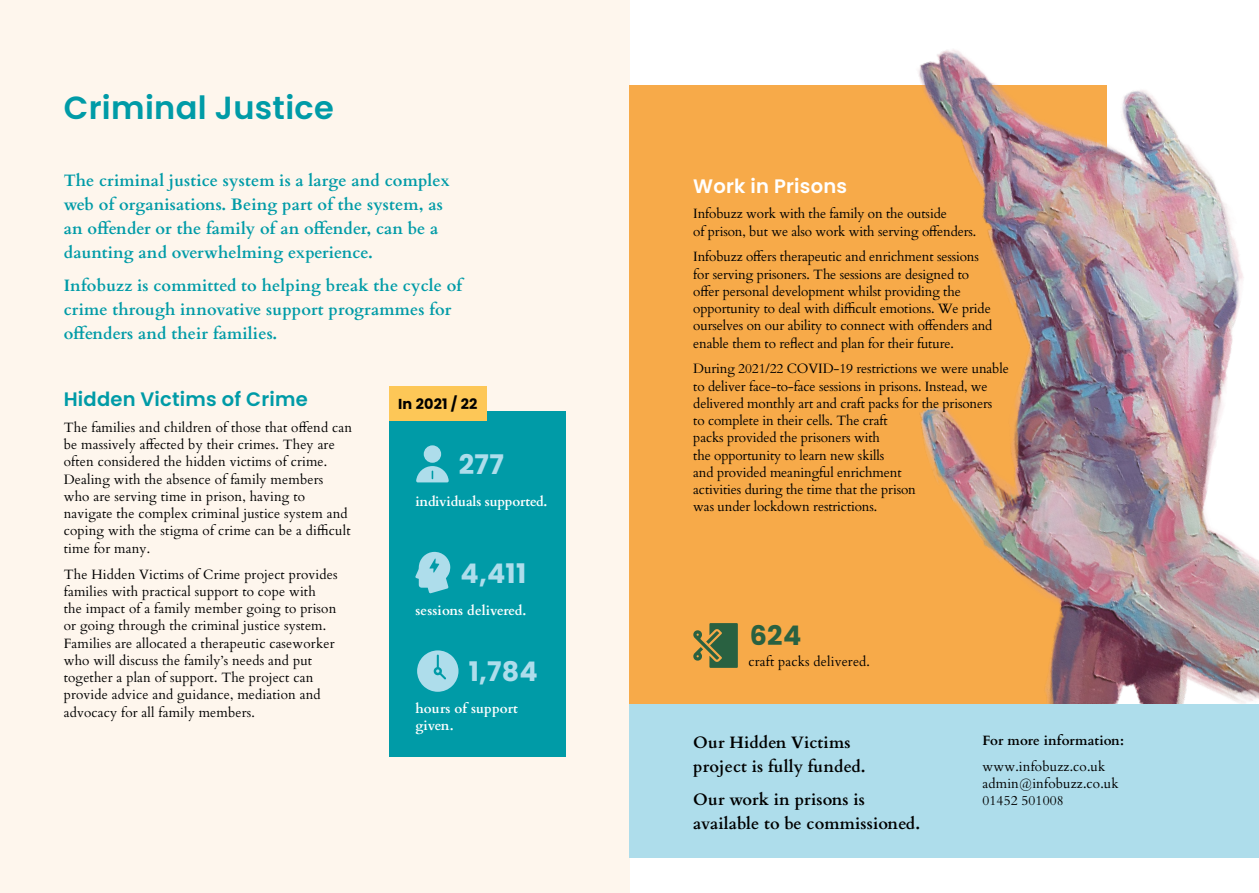
<style>
.page{position:relative;width:1259px;height:893px;background:#fff}
.page>*{position:absolute;margin:0;border:0;box-sizing:border-box;transform-origin:0 0}
.t1{font:600 31.95px "Poppins";letter-spacing:.01em;color:#009ba7}
.t2{font:700 27px "Poppins";letter-spacing:.01em;color:#aeddeb}
.t3{font:700 27px "Poppins";color:#296141}
.t4{font:600 19.5px "Poppins";letter-spacing:.01em;color:#009ba7}
.t5{font:600 19.5px "Poppins";letter-spacing:.01em;color:#fff}
.t6{font:700 16.5px/24px "Cardo";letter-spacing:.01em;color:#009ba7}
.t7{font:700 16.5px/24px "Cardo";letter-spacing:.01em;color:#000}
.t8{font:700 14.4px "Poppins";letter-spacing:.01em;color:#000}
.t9{font:13.5px/17.2px "Cardo";letter-spacing:.01em;color:#000}
.t10{font:13.5px/17.2px "Cardo";letter-spacing:-.01em;color:#000}
.t11{font:700 13.5px/17.2px "Cardo";letter-spacing:.01em;color:#fff}
.t12{font:700 13.5px "Cardo";letter-spacing:-.01em;color:#fff}
.t13{font:700 13.5px "Cardo";letter-spacing:.01em;color:#000}
</style>
<div class="page">
<div style="left:0;top:0;width:629px;height:893px;background:#fef6ed"></div>
<div style="left:389px;top:411px;width:177px;height:345px;background:#009ba7"></div>
<img style="left:629px;top:0;width:630px;height:872px">
<svg style="left:415px;top:552px;width:35px;height:41px"></svg>
<svg style="left:417px;top:650px;width:41px;height:42px"></svg>
<div style="left:424px;top:445px;width:17px;height:18px;background:#aeddeb;border-radius:50%"></div>
<svg style="left:416px;top:466px;width:33px;height:16px"></svg>
<div style="left:629px;top:704px;width:630px;height:153px;background:#aeddeb"></div>
<svg style="left:693px;top:623px;width:45px;height:45px"></svg>
<div style="left:389px;top:386px;width:97px;height:35px;background:#fdc757"></div>
<h1 class="t1" style="left:64px;top:89px;width:272px">Criminal Justice</h1>
<p class="t6" style="left:64px;top:168px;width:387px">The criminal justice system is a large and complex web of organisations. Being part of the system, as an offender or the family of an offender, can be a daunting and overwhelming experience.</p>
<p class="t6" style="left:64px;top:272px;width:400px">Infobuzz is committed to helping break the cycle of crime through innovative support programmes for offenders and their families.</p>
<h3 class="t4" style="left:64px;top:388px;width:245px">Hidden Victims of Crime</h3>
<p class="t9" style="left:64px;top:418px;width:290px">The families and children of those that offend can be massively affected by their crimes. They are often considered the hidden victims of crime.<br>Dealing with the absence of family members who are serving time in prison, having to navigate the complex criminal justice system and coping with the stigma of crime can be a difficult time for many.</p>
<p class="t9" style="left:64px;top:565px;width:275px">The Hidden Victims of Crime project provides families with practical support to cope with<br>the impact of a family member going to prison or going through the criminal justice system.<br>Families are allocated a therapeutic caseworker who will discuss the family’s needs and put together a plan of support. The project can provide advice and guidance, mediation and advocacy for all family members.</p>
<p class="t8" style="left:398px;top:395px;width:81px">In 2021 / 22</p>
<h2 class="t2" style="left:459px;top:449px;width:46px">277</h2>
<p class="t12" style="left:415px;top:490px;width:134px">individuals supported.</p>
<h2 class="t2" style="left:460px;top:558px;width:67px">4,411</h2>
<p class="t11" style="left:415px;top:600px;width:113px">sessions delivered.</p>
<h2 class="t2" style="left:469px;top:656px;width:71px">1,784</h2>
<p class="t11" style="left:415px;top:699px;width:104px">hours of support given.</p>
<h3 class="t5" style="left:693px;top:174px;width:155px">Work in Prisons</h3>
<p class="t10" style="left:693px;top:204px;width:284px">Infobuzz work with the family on the outside<br>of prison, but we also work with serving offenders.</p>
<p class="t10" style="left:693px;top:248px;width:301px">Infobuzz offers therapeutic and enrichment sessions for serving prisoners. The sessions are designed to offer personal development whilst providing the opportunity to deal with difficult emotions. We pride ourselves on our ability to connect with offenders and enable them to reflect and plan for their future.</p>
<p class="t10" style="left:693px;top:360px;width:317px">During 2021/22 COVID-19 restrictions we were unable to deliver face-to-face sessions in prisons. Instead, we delivered monthly art and craft packs for the prisoners<br>to complete in their cells. The craft<br>packs provided the prisoners with<br>the opportunity to learn new skills<br>and provided meaningful enrichment<br>activities during the time that the prison<br>was under lockdown restrictions.</p>
<h2 class="t3" style="left:750px;top:620px;width:53px">624</h2>
<p class="t9" style="left:748px;top:652px;width:123px">craft packs delivered.</p>
<p class="t7" style="left:693px;top:729px;width:174px">Our Hidden Victims project is fully funded.</p>
<p class="t7" style="left:693px;top:786px;width:228px">Our work in prisons is available to be commissioned.</p>
<p class="t13" style="left:982px;top:730px;width:143px">For more information:</p>
<p class="t9" style="left:982px;top:757px;width:138px">www.infobuzz.co.uk admin@infobuzz.co.uk<br>01452 501008</p>
</div>
